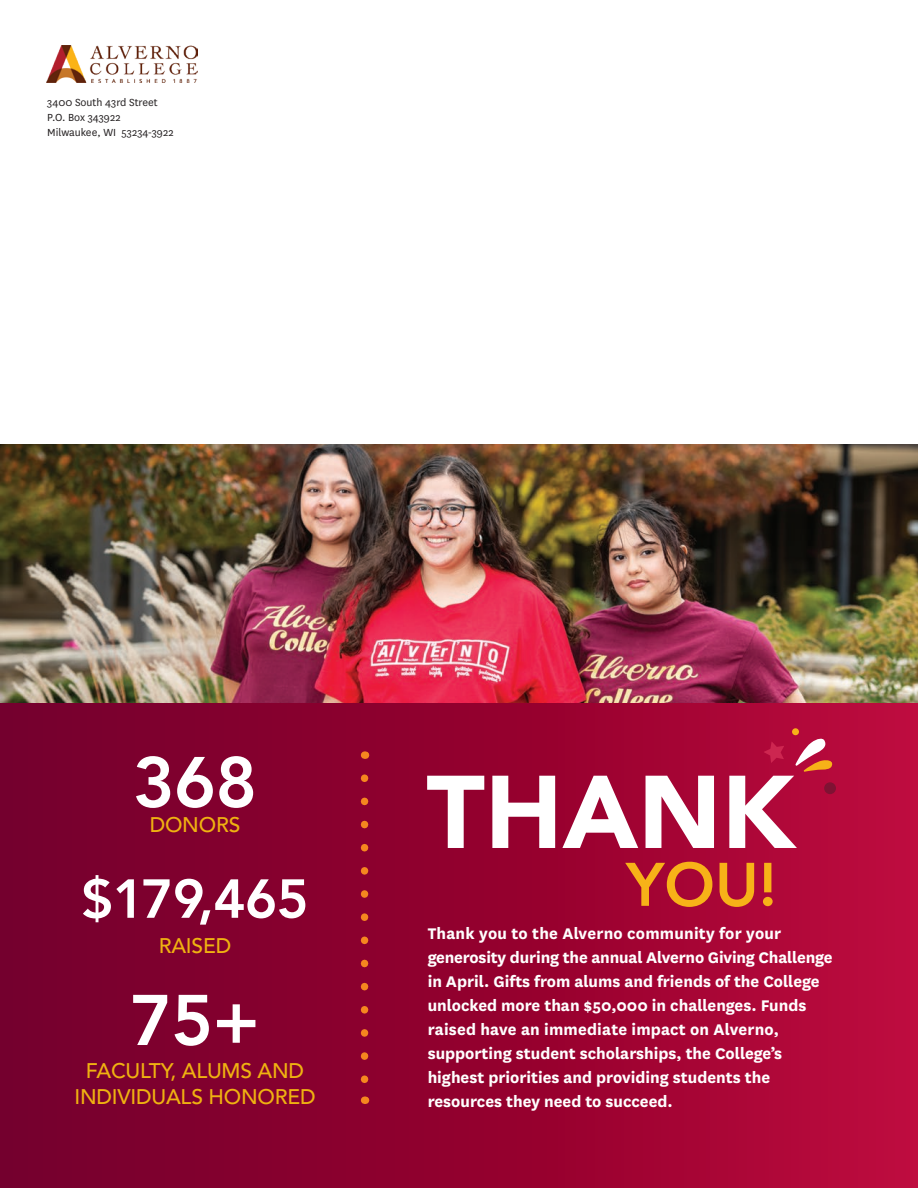
<style>
.page{position:relative;width:918px;height:1188px;background:#fff}
.page>*{position:absolute;margin:0;border:0;box-sizing:border-box;transform-origin:0 0}
.t1{font:900 102.15px "Avenir LT Std";color:#fff}
.t2{font:800 70.8px "Avenir LT Std";color:#fff}
.t3{font:800 60.75px "Avenir LT Std";color:#f7b218}
.t4{font:800 54.3px "Avenir LT Std";letter-spacing:-.01em;color:#fff}
.t5{font:500 21px/26px "Avenir LT Std";letter-spacing:-.01em;color:#efb211;text-align:center}
.t6{font:700 18px/24px "National";color:#fff}
.t7{font:12px/15px "National";color:#231f20}
</style>
<div class="page">
<img style="left:0;top:444px;width:918px;height:259px">
<div style="left:0;top:703px;width:918px;height:485px;background:linear-gradient(to right,#70002a,#b90839)"></div>
<img style="left:47px;top:45px;width:150px;height:38px">
<svg style="left:764px;top:742px;width:20px;height:21px"></svg>
<div style="left:792px;top:728px;width:7px;height:7px;background:#f7b218;border-radius:50%"></div>
<svg style="left:795px;top:738px;width:38px;height:34px"></svg>
<div style="left:824px;top:782px;width:12px;height:12px;background:#7f1233;border-radius:50%"></div>
<svg style="left:361px;top:778px;width:7px;height:311px;background:#a72329"></svg>
<p class="t7" style="left:47px;top:95px;width:128px">3400 South 43rd Street<br>P.O. Box 343922<br>Milwaukee, WI 53234-3922</p>
<h2 class="t2" style="left:133px;top:741px;width:126px">368</h2>
<p class="t5" style="left:150px;top:812px;width:92px">DONORS</p>
<h3 class="t4" style="left:81px;top:867px;width:229px">$179,465</h3>
<p class="t5" style="left:159px;top:934px;width:74px">RAISED</p>
<h2 class="t2" style="left:130px;top:979px;width:131px">75+</h2>
<p class="t5" style="left:74px;top:1059px;width:243px">FACULTY, ALUMS AND<br>INDIVIDUALS HONORED</p>
<h1 class="t1" style="left:426px;top:751px;width:370px">THANK</h1>
<h3 class="t3" style="left:626px;top:849px;width:152px">YOU!</h3>
<p class="t6" style="left:428px;top:920px;width:406px">Thank you to the Alverno community for your generosity during the annual Alverno Giving Challenge in April. Gifts from alums and friends of the College unlocked more than $50,000 in challenges. Funds raised have an immediate impact on Alverno, supporting student scholarships, the College’s highest priorities and providing students the resources they need to succeed.</p>
</div>
